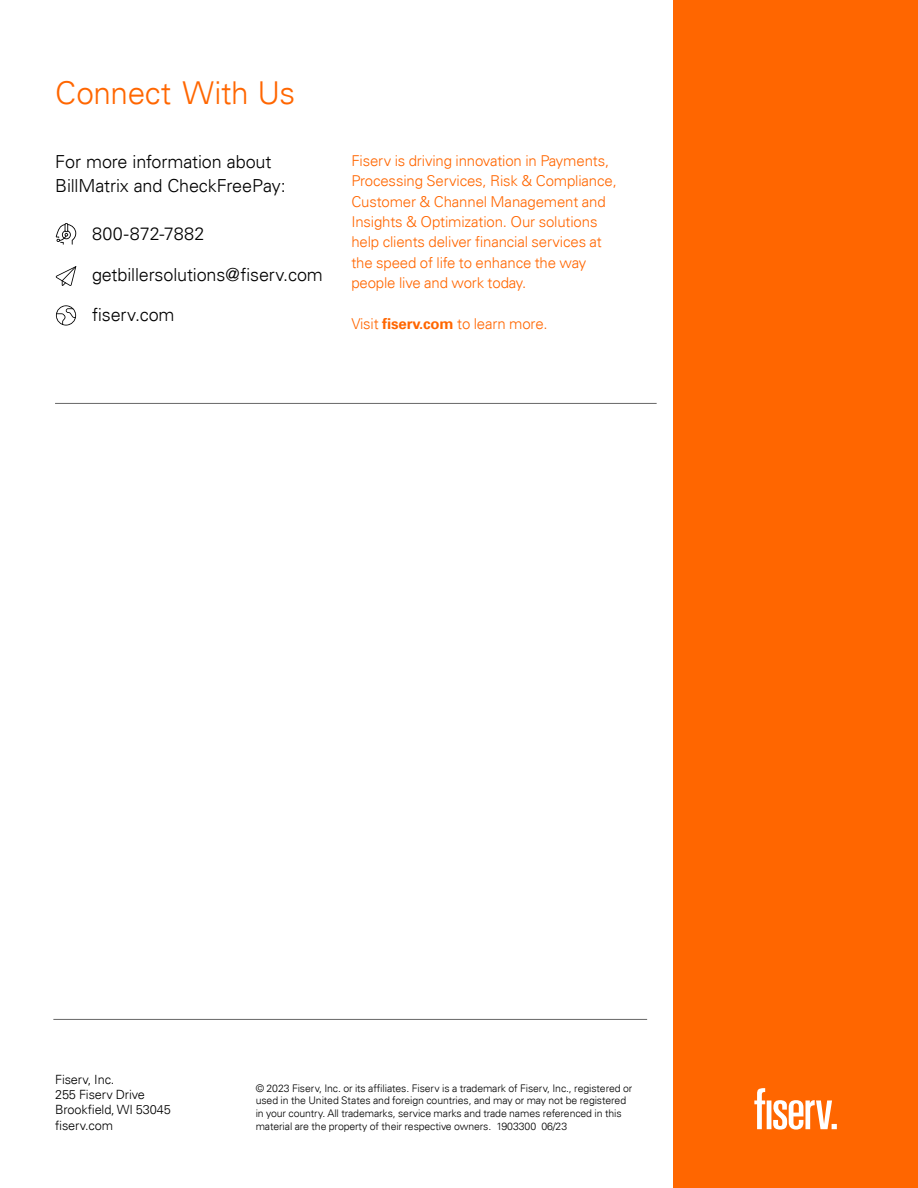
<style>
.page{position:relative;width:918px;height:1188px;background:#fff}
.page>*{position:absolute;margin:0;border:0;box-sizing:border-box;transform-origin:0 0}
.t1{font:300 31.5px "Univers For Fiserv 45";letter-spacing:-.01em;color:#f60}
.t2{font:300 18px/24px "Univers For Fiserv 45";letter-spacing:-.005em;color:#000}
.t3{font:300 18px "Univers For Fiserv 45";letter-spacing:.015em;color:#000}
.t4{font:300 15px/20.4px "Univers For Fiserv 45";letter-spacing:-.01em;color:#f60}
.t5{font:300 12.75px/15.3px "Univers For Fiserv 45";letter-spacing:-.01em;color:#000}
.t6{font:300 10.5px/12.6px "Univers For Fiserv 45";letter-spacing:-.01em;color:#000}
.s1{font-family:"Univers For Fiserv 65";font-weight:700}
</style>
<div class="page">
<div style="left:673px;top:0;width:245px;height:1188px;background:#f60"></div>
<hr style="left:55px;top:403px;width:602px;height:1px;background:#666">
<hr style="left:53px;top:1019px;width:594px;height:1px;background:#666">
<svg style="left:754px;top:1088px;width:83px;height:42px"></svg>
<svg style="left:56px;top:223px;width:20px;height:22px"></svg>
<svg style="left:56px;top:266px;width:20px;height:20px"></svg>
<svg style="left:56px;top:305px;width:20px;height:21px"></svg>
<h1 class="t1" style="left:55px;top:74px;width:242px">Connect With Us</h1>
<h2 class="t2" style="left:55px;top:150px;width:232px">For more information about<br>BillMatrix and CheckFreePay:</h2>
<h2 class="t3" style="left:92px;top:223px;width:114px">800-872-7882</h2>
<h2 class="t2" style="left:92px;top:263px;width:232px">getbillersolutions@fiserv.com</h2>
<h2 class="t2" style="left:92px;top:303px;width:84px">fiserv.com</h2>
<p class="t4" style="left:351px;top:150px;width:267px">Fiserv is driving innovation in Payments, Processing Services, Risk &amp; Compliance, Customer &amp; Channel Management and Insights &amp; Optimization. Our solutions help clients deliver financial services at the speed of life to enhance the way people live and work today.</p>
<h3 class="t4" style="left:351px;top:314px;width:198px">Visit <span class="s1">fiserv.com</span> to learn more.</h3>
<p class="t5" style="left:55px;top:1072px;width:117px">Fiserv, Inc.<br>255 Fiserv Drive<br>Brookfield, WI 53045 fiserv.com</p>
<p class="t6" style="left:256px;top:1082px;width:378px">© 2023 Fiserv, Inc. or its affiliates. Fiserv is a trademark of Fiserv, Inc., registered or used in the United States and foreign countries, and may or may not be registered in your country. All trademarks, service marks and trade names referenced in this material are the property of their respective owners. 1903300 06/23</p>
</div>
